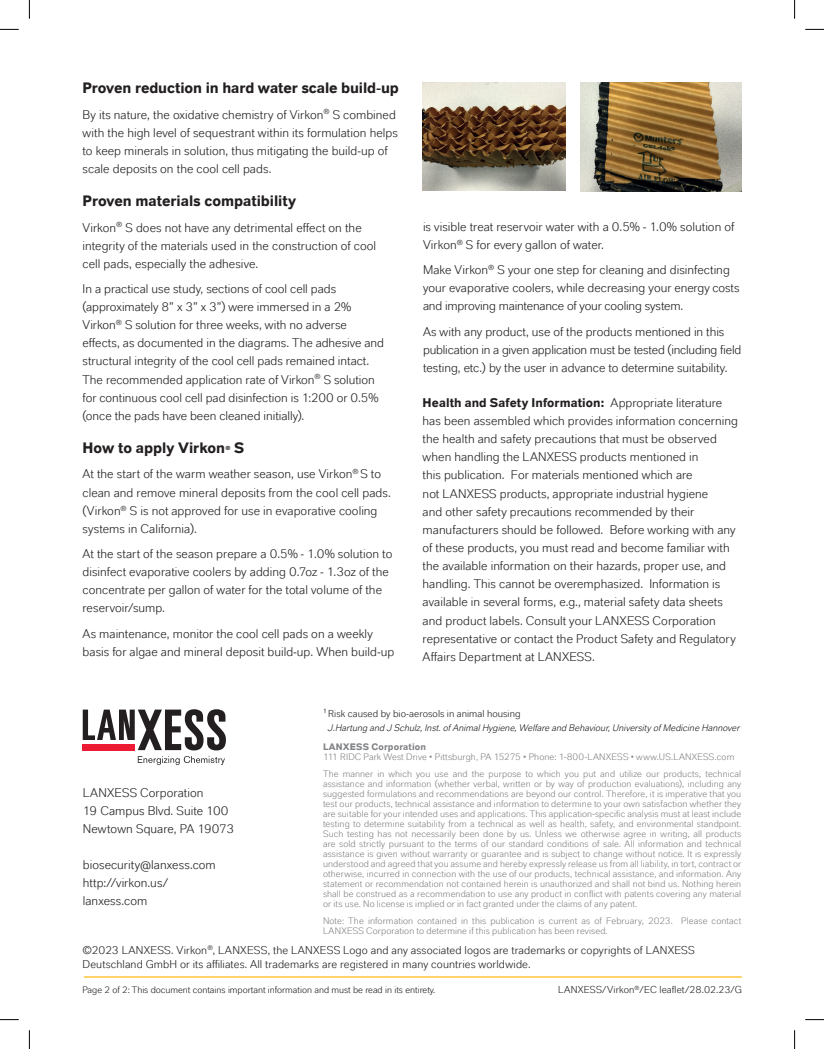
<style>
.page{position:relative;width:824px;height:1049px;background:#fff}
.page>*{position:absolute;margin:0;border:0;box-sizing:border-box;transform-origin:0 0}
.t1{font:700 15px "Lanxess";letter-spacing:-.005em;color:#231f20}
.t2{font:12.5px/18.1px "Lanxess";color:#231f20}
.t3{font:11.25px/13.8px "Lanxess";letter-spacing:.01em;color:#231f20}
.t4{font:10px "Lanxess";letter-spacing:.005em;color:#231f20}
.t5{font:9.38px/10px "Lanxess";letter-spacing:.01em;color:#808285}
.t6{font:italic 9.38px "Lanxess";letter-spacing:.005em;color:#231f20}
.t7{font:9.38px "Lanxess";color:#231f20}
.t8{font:700 9.38px "Lanxess";letter-spacing:.015em;color:#808285}
.t9{font:700 5.88px "Lanxess";color:#231f20}
.s1{font-weight:700}
</style>
<div class="page">
<hr style="left:84px;top:976px;width:658px;height:1px;background:#fcba13">
<svg style="left:83px;top:709px;width:143px;height:41px"></svg>
<svg style="left:138px;top:756px;width:87px;height:9px"></svg>
<img style="left:423px;top:83px;width:142px;height:108px">
<img style="left:580px;top:83px;width:161px;height:108px">
<svg style="left:0;top:29px;width:19px;height:1px"></svg>
<svg style="left:805px;top:29px;width:19px;height:1px"></svg>
<svg style="left:0;top:1019px;width:19px;height:1px"></svg>
<svg style="left:805px;top:1019px;width:19px;height:1px"></svg>
<svg style="left:29px;top:0;width:1px;height:19px"></svg>
<svg style="left:29px;top:1030px;width:1px;height:19px"></svg>
<svg style="left:794px;top:0;width:1px;height:19px"></svg>
<svg style="left:794px;top:1030px;width:1px;height:19px"></svg>
<p class="t1" style="left:83px;top:77px;width:318px">Proven reduction in hard water scale build-up</p>
<p class="t2" style="left:83px;top:105px;width:317px">By its nature, the oxidative chemistry of Virkon<sup>®</sup> S combined with the high level of sequestrant within its formulation helps to keep minerals in solution, thus mitigating the build-up of scale deposits on the cool cell pads.</p>
<p class="t1" style="left:83px;top:190px;width:215px">Proven materials compatibility</p>
<p class="t2" style="left:83px;top:218px;width:295px">Virkon<sup>®</sup> S does not have any detrimental effect on the integrity of the materials used in the construction of cool cell pads, especially the adhesive.</p>
<p class="t2" style="left:83px;top:279px;width:303px">In a practical use study, sections of cool cell pads (approximately 8” x 3” x 3”) were immersed in a 2% Virkon<sup>®</sup> S solution for three weeks, with no adverse effects, as documented in the diagrams. The adhesive and structural integrity of the cool cell pads remained intact.<br>The recommended application rate of Virkon<sup>®</sup> S solution for continuous cool cell pad disinfection is 1:200 or 0.5% (once the pads have been cleaned initially).</p>
<p class="t1" style="left:83px;top:437px;width:144px">How to apply Virkon</p>
<p class="t9" style="left:225px;top:444px;width:7px">®</p>
<p class="t1" style="left:234px;top:437px;width:12px">S</p>
<p class="t2" style="left:83px;top:465px;width:310px">At the start of the warm weather season, use Virkon<sup>®</sup> S to clean and remove mineral deposits from the cool cell pads. (Virkon<sup>®</sup> S is not approved for use in evaporative cooling systems in California).</p>
<p class="t2" style="left:83px;top:544px;width:311px">At the start of the season prepare a 0.5% - 1.0% solution to disinfect evaporative coolers by adding 0.7oz - 1.3oz of the concentrate per gallon of water for the total volume of the reservoir/sump.</p>
<p class="t2" style="left:83px;top:624px;width:313px">As maintenance, monitor the cool cell pads on a weekly basis for algae and mineral deposit build-up. When build-up</p>
<p class="t2" style="left:423px;top:217px;width:313px">is visible treat reservoir water with a 0.5% - 1.0% solution of<br>Virkon<sup>®</sup> S for every gallon of water.</p>
<p class="t2" style="left:423px;top:260px;width:318px">Make Virkon<sup>®</sup> S your one step for cleaning and disinfecting your evaporative coolers, while decreasing your energy costs and improving maintenance of your cooling system.</p>
<p class="t2" style="left:423px;top:322px;width:320px">As with any product, use of the products mentioned in this publication in a given application must be tested (including field testing, etc.) by the user in advance to determine suitability.</p>
<p class="t2" style="left:423px;top:393px;width:317px"><span class="s1">Health and Safety Information:</span> Appropriate literature has been assembled which provides information concerning the health and safety precautions that must be observed when handling the LANXESS products mentioned in<br>this publication. For materials mentioned which are<br>not LANXESS products, appropriate industrial hygiene<br>and other safety precautions recommended by their manufacturers should be followed. Before working with any of these products, you must read and become familiar with the available information on their hazards, proper use, and handling. This cannot be overemphasized. Information is available in several forms, e.g., material safety data sheets and product labels. Consult your LANXESS Corporation representative or contact the Product Safety and Regulatory Affairs Department at LANXESS.</p>
<p class="t4" style="left:323px;top:708px;width:199px">1 Risk caused by bio-aerosols in animal housing</p>
<p class="t6" style="left:328px;top:722px;width:413px">J.Hartung and J Schulz, Inst. of Animal Hygiene, Welfare and Behaviour, University of Medicine Hannover</p>
<p class="t8" style="left:323px;top:740px;width:104px">LANXESS Corporation</p>
<p class="t5" style="left:323px;top:747px;width:420px;line-height:17.1px">111 RIDC Park West Drive • Pittsburgh, PA 15275 • Phone: 1-800-LANXESS • www.US.LANXESS.com<br>The manner in which you use and the purpose to which you put and utilize our products, technical</p>
<p class="t5" style="left:323px;top:778px;width:420px;text-align:justify">assistance and information (whether verbal, written or by way of production evaluations), including any suggested formulations and recommendations are beyond our control. Therefore, it is imperative that you test our products, technical assistance and information to determine to your own satisfaction whether they are suitable for your intended uses and applications. This application-specific analysis must at least include testing to determine suitability from a technical as well as health, safety, and environmental standpoint.<br>Such testing has not necessarily been done by us. Unless we otherwise agree in writing, all products are sold strictly pursuant to the terms of our standard conditions of sale. All information and technical assistance is given without warranty or guarantee and is subject to change without notice. It is expressly understood and agreed that you assume and hereby expressly release us from all liability, in tort, contract or otherwise, incurred in connection with the use of our products, technical assistance, and information. Any statement or recommendation not contained herein is unauthorized and shall not bind us. Nothing herein shall be construed as a recommendation to use any product in conflict with patents covering any material or its use. No license is implied or in fact granted under the claims of any patent.</p>
<p class="t5" style="left:323px;top:915px;width:420px">Note: The information contained in this publication is current as of February, 2023. Please contact<br>LANXESS Corporation to determine if this publication has been revised.</p>
<p class="t2" style="left:83px;top:783px;width:153px">LANXESS Corporation<br>19 Campus Blvd. Suite 100<br>Newtown Square, PA 19073</p>
<p class="t2" style="left:83px;top:855px;width:134px">biosecurity@lanxess.com http://virkon.us/ lanxess.com</p>
<p class="t3" style="left:83px;top:943px;width:614px">©2023 LANXESS. Virkon<sup>®</sup>, LANXESS, the LANXESS Logo and any associated logos are trademarks or copyrights of LANXESS<br>Deutschland GmbH or its affiliates. All trademarks are registered in many countries worldwide.</p>
<p class="t4" style="left:558px;top:983px;width:185px">LANXESS/Virkon<sup>®</sup>/EC leaflet/28.02.23/G</p>
<p class="t7" style="left:83px;top:984px;width:354px">Page 2 of 2: This document contains important information and must be read in its entirety.</p>
</div>
